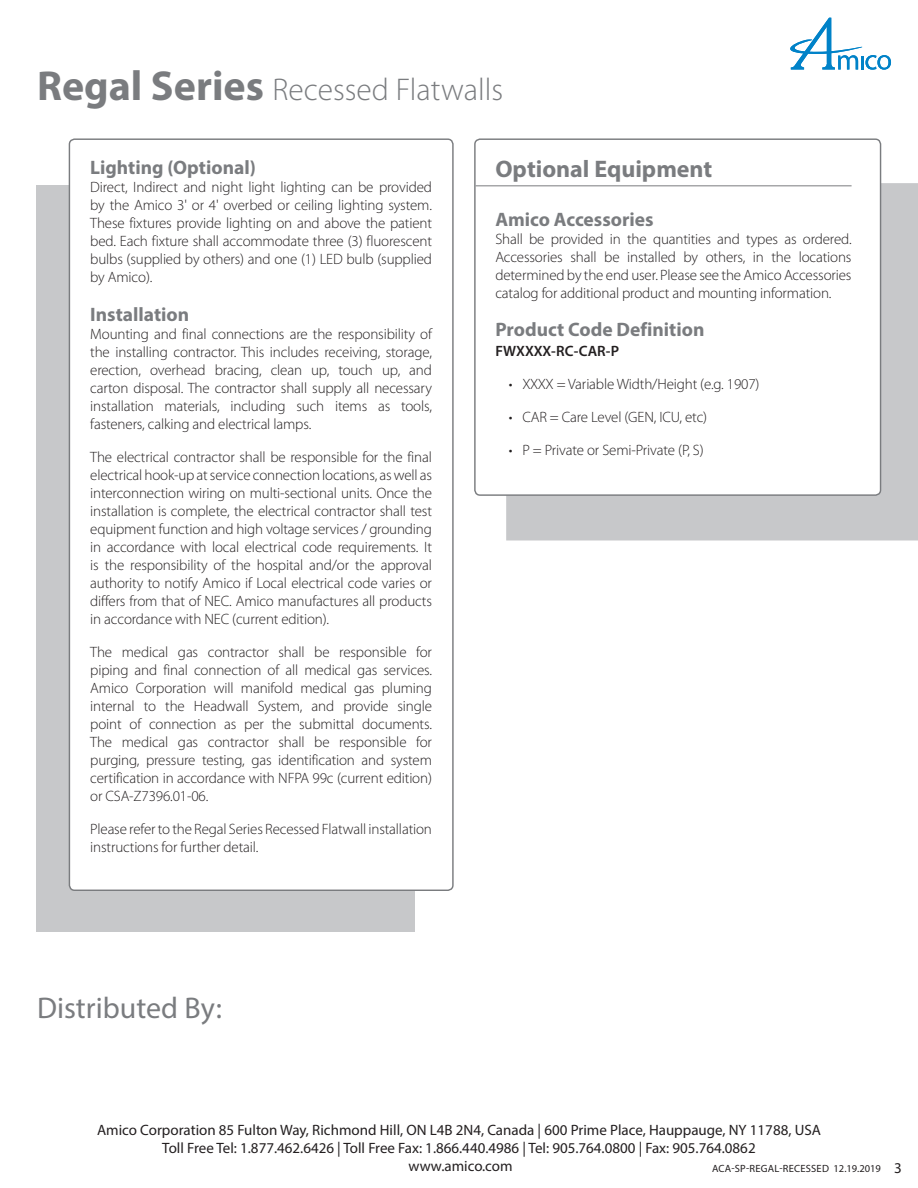
<style>
.page{position:relative;width:918px;height:1188px;background:#fff}
.page>*{position:absolute;margin:0;border:0;box-sizing:border-box;transform-origin:0 0}
.main_head_2{font:300 31.5px "Myriad Pro";color:#7a7c7f}
.t1{font:30px "Myriad Pro";color:#7a7c7f}
.box_heading{font:700 24px "Myriad Pro";color:#7a7c7f}
.box_subheading{font:700 19.5px "Myriad Pro";color:#7a7c7f}
.main_text{font:300 15px/18px "Myriad Pro";letter-spacing:-.01em;color:#231f20;text-align:justify}
.spec_sheet_footer{font:15px "Myriad Pro";color:#231f20}
.main_text-2{font:600 15px "Myriad Pro";letter-spacing:.005em;color:#231f20}
.Body_Text_2{font:15px "Myriad Pro";color:#231f20}
.spec_sheet_code{font:10.5px "Myriad Pro";letter-spacing:.02em;color:#231f20}
.s1{font-weight:700;font-size:42px}
</style>
<div class="page">
<svg style="left:790px;top:18px;width:101px;height:52px"></svg>
<div style="left:506px;top:183px;width:412px;height:357px;background:#c7c8ca"></div>
<div style="left:475px;top:139px;width:406px;height:356px;background:#fff;border-radius:5px"></div>
<div style="left:474px;top:138px;width:407px;height:358px;border:1px solid #7a7c7f;border-radius:5px"></div>
<div style="left:37px;top:185px;width:378px;height:747px;background:#c7c8ca"></div>
<div style="left:69px;top:139px;width:384px;height:751px;background:#fff;border-radius:5px"></div>
<hr style="left:476px;top:185px;width:376px;height:1px;background:#7a7c7f">
<p class="main_head_2" style="left:37px;top:71px;width:468px"><span class="s1">Regal Series</span> Recessed Flatwalls</p>
<p class="box_subheading" style="left:90px;top:155px;width:167px">Lighting (Optional)</p>
<p class="main_text" style="left:90px;top:178px;width:343px">Direct, Indirect and night light lighting can be provided by the Amico 3' or 4' overbed or ceiling lighting system.<br>These fixtures provide lighting on and above the patient bed. Each fixture shall accommodate three (3) fluorescent bulbs (supplied by others) and one (1) LED bulb (supplied by Amico).</p>
<p class="box_subheading" style="left:90px;top:301px;width:100px">Installation</p>
<p class="main_text" style="left:90px;top:324px;width:343px">Mounting and final connections are the responsibility of the installing contractor. This includes receiving, storage, erection, overhead bracing, clean up, touch up, and carton disposal. The contractor shall supply all necessary installation materials, including such items as tools, fasteners, calking and electrical lamps.</p>
<p class="main_text" style="left:90px;top:447px;width:343px">The electrical contractor shall be responsible for the final electrical hook-up at service connection locations, as well as interconnection wiring on multi-sectional units. Once the installation is complete, the electrical contractor shall test equipment function and high voltage services / grounding in accordance with local electrical code requirements. It is the responsibility of the hospital and/or the approval authority to notify Amico if Local electrical code varies or differs from that of NEC. Amico manufactures all products in accordance with NEC (current edition).</p>
<p class="main_text" style="left:90px;top:642px;width:343px">The medical gas contractor shall be responsible for piping and final connection of all medical gas services.<br>Amico Corporation will manifold medical gas pluming internal to the Headwall System, and provide single point of connection as per the submittal documents.<br>The medical gas contractor shall be responsible for purging, pressure testing, gas identification and system certification in accordance with NFPA 99c (current edition) or CSA-Z7396.01-06.</p>
<p class="main_text" style="left:90px;top:819px;width:343px">Please refer to the Regal Series Recessed Flatwall installation instructions for further detail.</p>
<p class="box_heading" style="left:495px;top:154px;width:219px">Optional Equipment</p>
<p class="box_subheading" style="left:495px;top:206px;width:160px">Amico Accessories</p>
<p class="main_text" style="left:495px;top:230px;width:358px">Shall be provided in the quantities and types as ordered.<br>Accessories shall be installed by others, in the locations determined by the end user. Please see the Amico Accessories catalog for additional product and mounting information.</p>
<p class="box_subheading" style="left:495px;top:317px;width:211px">Product Code Definition</p>
<p class="main_text-2" style="left:495px;top:341px;width:125px">FWXXXX-RC-CAR-P</p>
<p class="main_text" style="left:509px;top:375px;width:252px">• XXXX = Variable Width/Height (e.g. 1907)</p>
<p class="main_text" style="left:509px;top:408px;width:200px">• CAR = Care Level (GEN, ICU, etc)</p>
<p class="main_text" style="left:509px;top:441px;width:196px">• P = Private or Semi-Private (P, S)</p>
<h2 class="t1" style="left:37px;top:990px;width:186px">Distributed By:</h2>
<p class="spec_sheet_footer" style="left:97px;top:1120px;width:725px">Amico Corporation 85 Fulton Way, Richmond Hill, ON L4B 2N4, Canada | 600 Prime Place, Hauppauge, NY 11788, USA</p>
<p class="spec_sheet_footer" style="left:162px;top:1138px;width:595px">Toll Free Tel: 1.877.462.6426 | Toll Free Fax: 1.866.440.4986 | Tel: 905.764.0800 | Fax: 905.764.0862</p>
<p class="spec_sheet_footer" style="left:408px;top:1156px;width:106px">www.amico.com</p>
<p class="spec_sheet_code" style="left:712px;top:1162px;width:171px">ACA-SP-REGAL-RECESSED 12.19.2019</p>
<p class="Body_Text_2" style="left:894px;top:1159px;width:9px">3</p>
</div>
